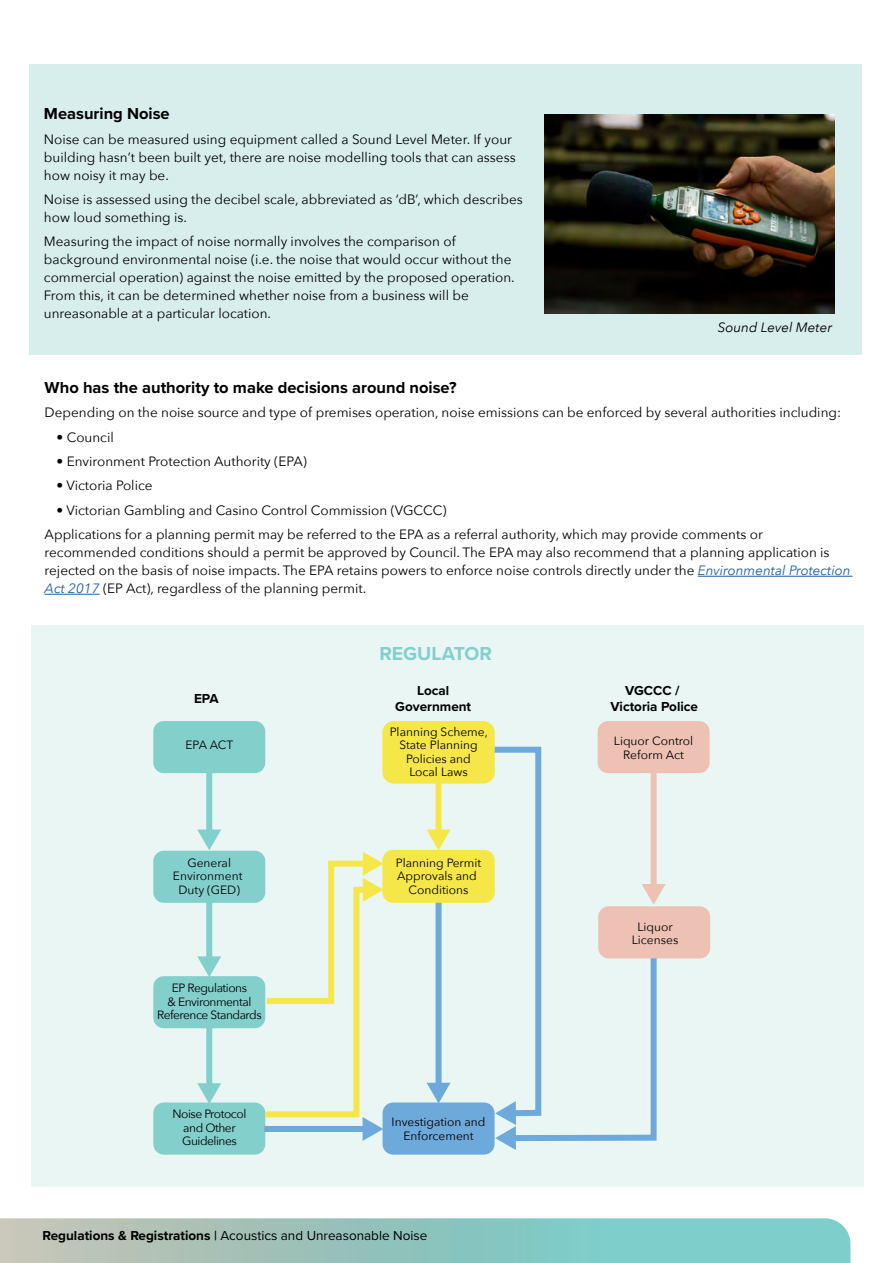
<style>
.page{position:relative;width:893px;height:1263px;background:#fff}
.page>*{position:absolute;margin:0;border:0;box-sizing:border-box;transform-origin:0 0}
.t1{font:700 19.5px "Proxima Nova";color:#83cfcc}
.t2{font:700 16.5px "Proxima Nova";color:#000}
.t3{font:13.5px/18px "Avenir Next";color:#000}
.t4{font:13.5px "Proxima Nova";color:#000}
.t5{font:700 13.5px/16.2px "Proxima Nova";color:#000;text-align:center}
.t6{font:italic 13.5px "Avenir Next";color:#000}
.t7{font:12px/13.5px "Avenir Next";color:#000;text-align:center}
.t8{font:12px/13.5px "Avenir Next";letter-spacing:-.04em;color:#000;text-align:center}
.s1{font-style:italic;color:#215e9e}
.s2{font-weight:700}
.s3{font-weight:600}
</style>
<div class="page">
<div style="left:30px;top:64px;width:832px;height:290px;background:#d8eeec"></div>
<svg style="left:0;top:1218px;width:850px;height:45px;background:#96c7c0"></svg>
<hr style="left:698px;top:576px;width:155px;height:1px;background:#215e9e">
<hr style="left:45px;top:594px;width:55px;height:1px;background:#215e9e">
<img style="left:544px;top:115px;width:291px;height:198px">
<div style="left:31px;top:625px;width:832px;height:561px;background:#eaf6f3"></div>
<div style="left:383px;top:1102px;width:112px;height:52px;background:#6ea9db;border-radius:11px"></div>
<div style="left:153px;top:721px;width:112px;height:52px;background:#83cfcc;border-radius:11px"></div>
<div style="left:598px;top:721px;width:112px;height:52px;background:#edc1b3;border-radius:11px"></div>
<div style="left:598px;top:906px;width:112px;height:52px;background:#edc1b3;border-radius:11px"></div>
<div style="left:382px;top:721px;width:113px;height:63px;background:#f5e748;border-radius:12px"></div>
<div style="left:382px;top:850px;width:113px;height:53px;background:#f5e748;border-radius:11px"></div>
<div style="left:153px;top:851px;width:112px;height:52px;background:#83cfcc;border-radius:11px"></div>
<div style="left:153px;top:976px;width:112px;height:52px;background:#83cfcc;border-radius:11px"></div>
<div style="left:153px;top:1102px;width:112px;height:52px;background:#83cfcc;border-radius:11px"></div>
<div style="left:206px;top:772px;width:6px;height:61px;background:#83cfcc"></div>
<svg style="left:197px;top:829px;width:24px;height:21px"></svg>
<div style="left:436px;top:780px;width:6px;height:53px;background:#f5e748"></div>
<svg style="left:427px;top:829px;width:24px;height:21px"></svg>
<svg style="left:489px;top:744px;width:177px;height:406px"></svg>
<div style="left:436px;top:903px;width:6px;height:183px;background:#6ea9db"></div>
<svg style="left:427px;top:1083px;width:24px;height:20px"></svg>
<svg style="left:259px;top:852px;width:125px;height:289px"></svg>
<div style="left:206px;top:901px;width:6px;height:59px;background:#83cfcc"></div>
<svg style="left:197px;top:956px;width:24px;height:21px"></svg>
<div style="left:206px;top:1028px;width:6px;height:59px;background:#83cfcc"></div>
<svg style="left:197px;top:1083px;width:24px;height:20px"></svg>
<p class="t2" style="left:44px;top:102px;width:127px">Measuring Noise</p>
<p class="t3" style="left:44px;top:129px;width:473px">Noise can be measured using equipment called a Sound Level Meter. If your building hasn’t been built yet, there are noise modelling tools that can assess how noisy it may be.</p>
<p class="t3" style="left:44px;top:190px;width:480px">Noise is assessed using the decibel scale, abbreviated as ‘dB’, which describes how loud something is.</p>
<p class="t3" style="left:44px;top:232px;width:472px">Measuring the impact of noise normally involves the comparison of background environmental noise (i.e. the noise that would occur without the commercial operation) against the noise emitted by the proposed operation.<br>From this, it can be determined whether noise from a business will be unreasonable at a particular location.</p>
<p class="t6" style="left:718px;top:316px;width:116px">Sound Level Meter</p>
<p class="t2" style="left:45px;top:375px;width:413px">Who has the authority to make decisions around noise?</p>
<p class="t3" style="left:45px;top:403px;width:798px">Depending on the noise source and type of premises operation, noise emissions can be enforced by several authorities including:</p>
<p class="t3" style="left:57px;top:427px;width:59px">• Council</p>
<p class="t3" style="left:57px;top:452px;width:252px">• Environment Protection Authority (EPA)</p>
<p class="t3" style="left:57px;top:476px;width:97px">• Victoria Police</p>
<p class="t3" style="left:45px;top:497px;width:720px;line-height:24.5px;text-indent:12px">• Victorian Gambling and Casino Control Commission (VGCCC)<br>Applications for a planning permit may be referred to the EPA as a referral authority, which may provide comments or</p>
<p class="t3" style="left:45px;top:543px;width:807px">recommended conditions should a permit be approved by Council. The EPA may also recommend that a planning application is rejected on the basis of noise impacts. The EPA retains powers to enforce noise controls directly under the <span class="s1">Environmental Protection<br>Act 2017</span> (EP Act), regardless of the planning permit.</p>
<h1 class="t1" style="left:379px;top:639px;width:114px">REGULATOR</h1>
<p class="t5" style="left:194px;top:690px;width:26px">EPA</p>
<p class="t5" style="left:395px;top:682px;width:77px">Local<br>Government</p>
<p class="t5" style="left:610px;top:682px;width:89px">VGCCC /<br>Victoria Police</p>
<p class="t7" style="left:390px;top:724px;width:100px">Planning Scheme,<br>State Planning<br>Policies and<br>Local Laws</p>
<p class="t7" style="left:185px;top:738px;width:49px">EPA ACT</p>
<p class="t7" style="left:614px;top:734px;width:81px">Liquor Control<br>Reform Act</p>
<p class="t7" style="left:173px;top:855px;width:71px">General<br>Environment<br>Duty (GED)</p>
<p class="t8" style="left:157px;top:981px;width:106px">EP Regulations<br>&amp; Environmental<br>Reference Standards</p>
<p class="t8" style="left:173px;top:1107px;width:75px">Noise Protocol and Other<br>Guidelines</p>
<p class="t7" style="left:396px;top:855px;width:87px">Planning Permit<br>Approvals and<br>Conditions</p>
<p class="t7" style="left:392px;top:1115px;width:95px">Investigation and<br>Enforcement</p>
<p class="t4" style="left:43px;top:1225px;width:386px"><span class="s2">Regulations &amp; Registrations</span> <span class="s3">|</span> Acoustics and Unreasonable Noise</p>
<p class="t7" style="left:632px;top:919px;width:48px">Liquor<br>Licenses</p>
</div>
